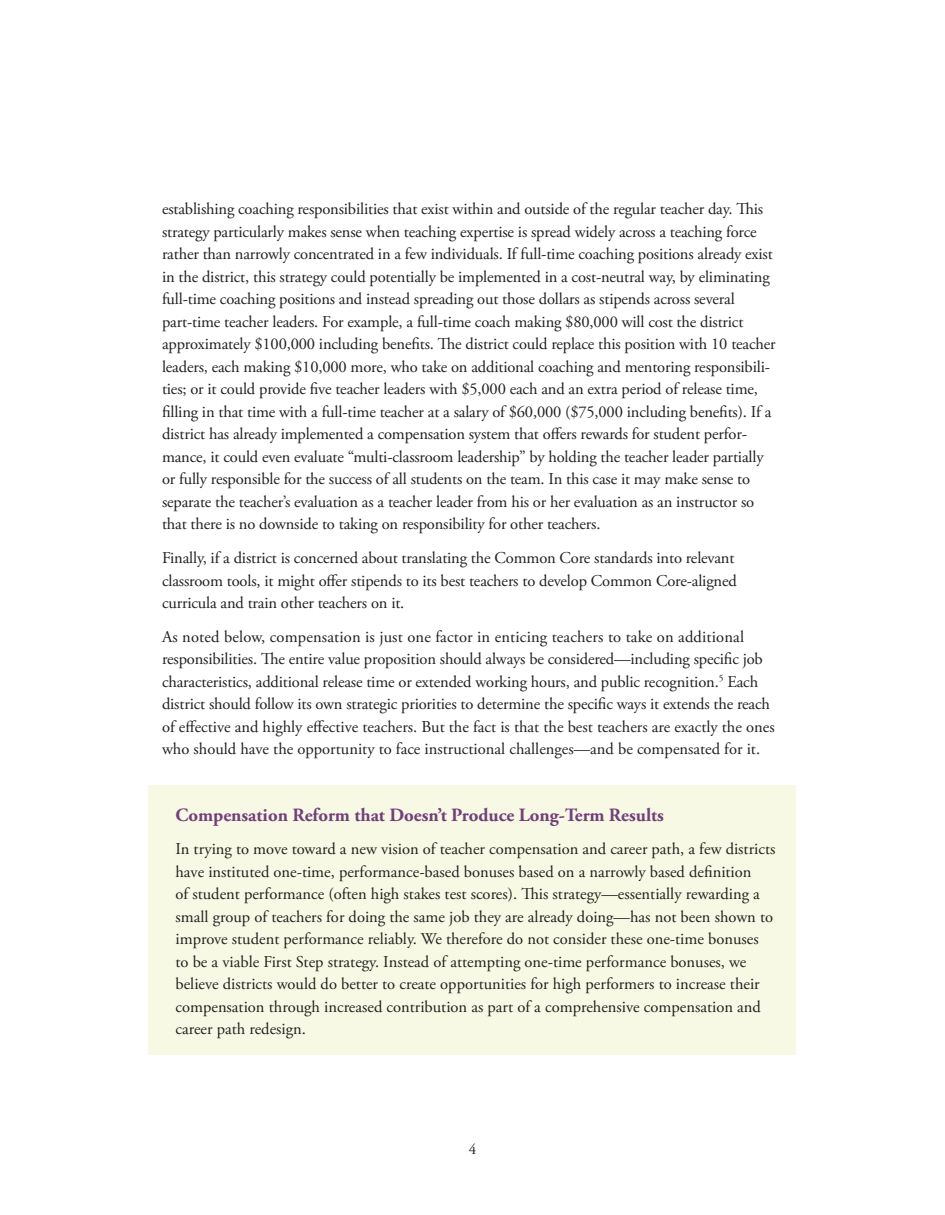
<style>
.page{position:relative;width:945px;height:1215px;background:#fff}
.page>*{position:absolute;margin:0;border:0;box-sizing:border-box;transform-origin:0 0}
.Body_Copy{font:700 18.75px "Adobe Garamond Pro";color:#70407c}
.hanging_bullet_2nd_p{font:16.5px/22.5px "Adobe Garamond Pro";letter-spacing:-.01em;color:#231f20}
.Body_Copy-2{font:16.5px/22.5px "Adobe Garamond Pro";color:#231f20}
.t1{font:15px "Adobe Garamond Pro";color:#231f20}
</style>
<div class="page">
<div style="left:148px;top:786px;width:648px;height:269px;background:#f8f9e4"></div>
<p class="hanging_bullet_2nd_p" style="left:162px;top:199px;width:615px">establishing coaching responsibilities that exist within and outside of the regular teacher day. This strategy particularly makes sense when teaching expertise is spread widely across a teaching force rather than narrowly concentrated in a few individuals. If full-time coaching positions already exist in the district, this strategy could potentially be implemented in a cost-neutral way, by eliminating full-time coaching positions and instead spreading out those dollars as stipends across several part-time teacher leaders. For example, a full-time coach making $80,000 will cost the district approximately $100,000 including benefits. The district could replace this position with 10 teacher leaders, each making $10,000 more, who take on additional coaching and mentoring responsibili&shy;ties; or it could provide five teacher leaders with $5,000 each and an extra period of release time, filling in that time with a full-time teacher at a salary of $60,000 ($75,000 including benefits). If a district has already implemented a compensation system that offers rewards for student perfor&shy;mance, it could even evaluate “multi-classroom leadership” by holding the teacher leader partially or fully responsible for the success of all students on the team. In this case it may make sense to separate the teacher’s evaluation as a teacher leader from his or her evaluation as an instructor so that there is no downside to taking on responsibility for other teachers.</p>
<p class="hanging_bullet_2nd_p" style="left:162px;top:547px;width:576px">Finally, if a district is concerned about translating the Common Core standards into relevant classroom tools, it might offer stipends to its best teachers to develop Common Core-aligned curricula and train other teachers on it.</p>
<p class="hanging_bullet_2nd_p" style="left:162px;top:626px;width:614px">As noted below, compensation is just one factor in enticing teachers to take on additional responsibilities. The entire value proposition should always be considered—including specific job characteristics, additional release time or extended working hours, and public recognition.<sup>5</sup> Each district should follow its own strategic priorities to determine the specific ways it extends the reach of effective and highly effective teachers. But the fact is that the best teachers are exactly the ones who should have the opportunity to face instructional challenges—and be compensated for it.</p>
<p class="Body_Copy" style="left:176px;top:804px;width:490px">Compensation Reform that Doesn’t Produce Long-Term Results</p>
<p class="Body_Copy-2" style="left:176px;top:838px;width:601px">In trying to move toward a new vision of teacher compensation and career path, a few districts have instituted one-time, performance-based bonuses based on a narrowly based definition<br>of student performance (often high stakes test scores). This strategy—essentially rewarding a small group of teachers for doing the same job they are already doing—has not been shown to improve student performance reliably. We therefore do not consider these one-time bonuses to be a viable First Step strategy. Instead of attempting one-time performance bonuses, we believe districts would do better to create opportunities for high performers to increase their compensation through increased contribution as part of a comprehensive compensation and career path redesign.</p>
<p class="t1" style="left:469px;top:1140px;width:9px">4</p>
</div>
